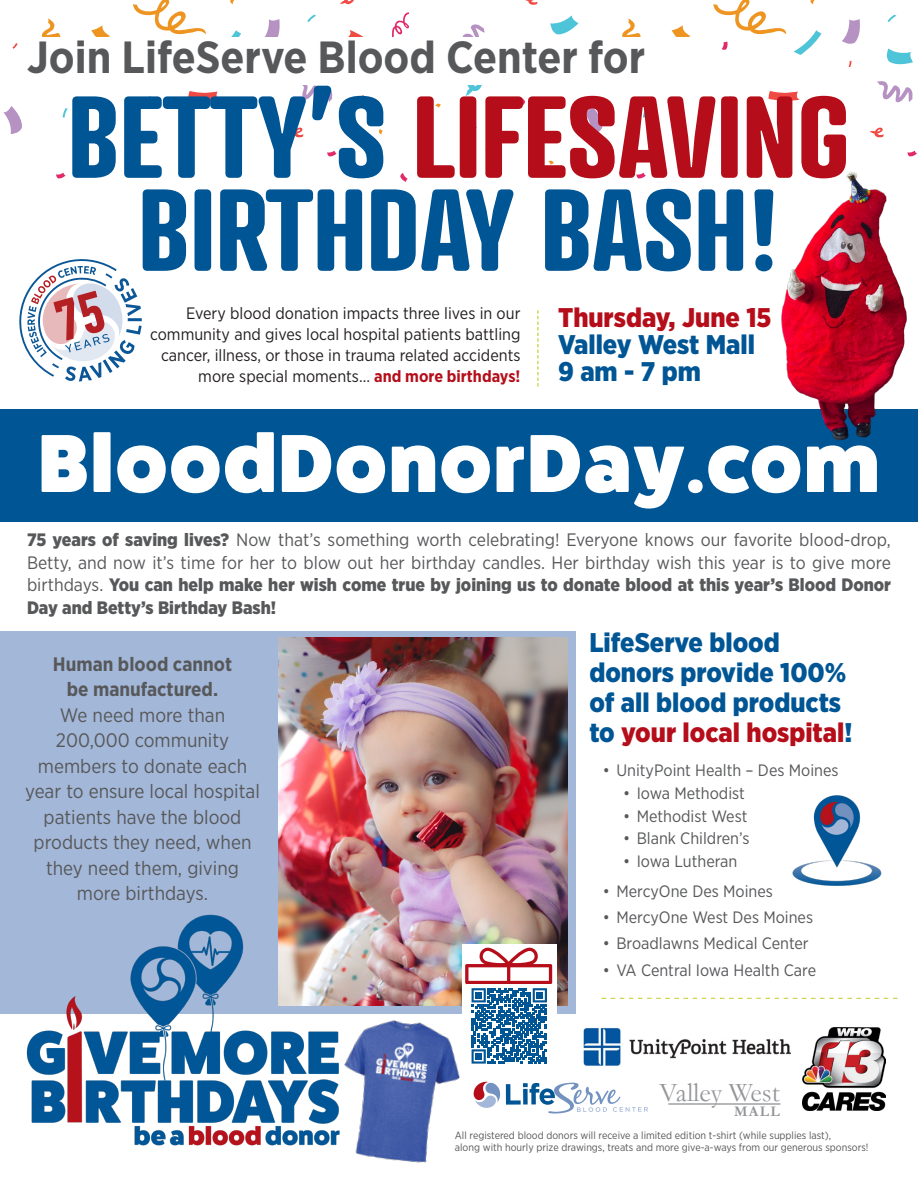
<style>
.page{position:relative;width:918px;height:1188px;background:#fff}
.page>*{position:absolute;margin:0;border:0;box-sizing:border-box;transform-origin:0 0}
.t1{font:700 112.5px "Atrament";color:#b50e1a}
.t2{font:700 112.5px "Atrament";color:#005595}
.t3{font:800 82.5px "Fat Frank";letter-spacing:.025em;color:#fff}
.t4{font:700 45px "Gotham Narrow";color:#57585a}
.t5{font:27.15px "Garamond";color:#939598}
.t6{font:900 27px/30px "Gotham Narrow";color:#005595}
.t7{font:900 27px "Gotham Narrow";color:#b50e1a}
.t8{font:19.5px/25.5px "Gotham Narrow";color:#57585a;text-align:center}
.t9{font:18px/22.5px "Gotham Narrow";color:#57585a;text-align:justify}
.t10{font:16.5px "Gotham Narrow";color:#57585a}
.t11{font:16.5px/21px "Gotham Narrow";color:#231f20;text-align:right}
.t12{font:700 14.7px "Garamond";color:#939598}
.t13{font:10.5px/12px "Gotham Narrow";color:#57585a}
.s1{color:#005595}
.s2{font-weight:700;color:#b50e1a}
.s3{font-weight:900}
.s4{font-weight:700}
.s5{color:#b50e1a}
</style>
<div class="page">
<div style="left:0;top:631px;width:576px;height:382px;background:#a3b7d8"></div>
<div style="left:0;top:409px;width:918px;height:112px;background:#005595"></div>
<svg style="left:550px;top:15px;width:29px;height:20px"></svg>
<svg style="left:722px;top:41px;width:6px;height:9px"></svg>
<svg style="left:525px;top:0;width:12px;height:5px"></svg>
<svg style="left:870px;top:127px;width:14px;height:11px"></svg>
<svg style="left:794px;top:30px;width:27px;height:25px"></svg>
<svg style="left:768px;top:91px;width:32px;height:10px"></svg>
<svg style="left:672px;top:25px;width:19px;height:12px"></svg>
<svg style="left:713px;top:0;width:74px;height:35px"></svg>
<svg style="left:622px;top:18px;width:19px;height:19px"></svg>
<svg style="left:517px;top:97px;width:8px;height:8px"></svg>
<svg style="left:636px;top:173px;width:10px;height:6px"></svg>
<svg style="left:907px;top:151px;width:10px;height:6px"></svg>
<svg style="left:535px;top:132px;width:5px;height:9px"></svg>
<svg style="left:643px;top:108px;width:5px;height:10px"></svg>
<svg style="left:465px;top:85px;width:17px;height:11px"></svg>
<svg style="left:810px;top:0;width:5px;height:4px"></svg>
<svg style="left:472px;top:126px;width:5px;height:6px"></svg>
<svg style="left:821px;top:99px;width:4px;height:5px"></svg>
<svg style="left:877px;top:81px;width:36px;height:22px"></svg>
<svg style="left:886px;top:49px;width:27px;height:16px"></svg>
<svg style="left:842px;top:19px;width:18px;height:25px"></svg>
<svg style="left:584px;top:106px;width:19px;height:28px"></svg>
<svg style="left:485px;top:146px;width:9px;height:7px"></svg>
<svg style="left:888px;top:15px;width:8px;height:7px"></svg>
<svg style="left:723px;top:96px;width:9px;height:8px"></svg>
<svg style="left:849px;top:61px;width:3px;height:6px"></svg>
<svg style="left:548px;top:161px;width:6px;height:4px"></svg>
<svg style="left:400px;top:173px;width:8px;height:9px"></svg>
<svg style="left:290px;top:127px;width:13px;height:11px"></svg>
<svg style="left:231px;top:30px;width:10px;height:7px"></svg>
<svg style="left:188px;top:91px;width:32px;height:10px"></svg>
<svg style="left:91px;top:25px;width:19px;height:12px"></svg>
<svg style="left:133px;top:0;width:73px;height:35px"></svg>
<svg style="left:392px;top:12px;width:18px;height:25px"></svg>
<svg style="left:41px;top:18px;width:20px;height:19px"></svg>
<svg style="left:56px;top:173px;width:10px;height:6px"></svg>
<svg style="left:327px;top:151px;width:10px;height:6px"></svg>
<svg style="left:63px;top:108px;width:5px;height:10px"></svg>
<svg style="left:435px;top:103px;width:6px;height:5px"></svg>
<svg style="left:462px;top:24px;width:23px;height:13px"></svg>
<svg style="left:230px;top:0;width:4px;height:4px"></svg>
<svg style="left:379px;top:129px;width:4px;height:6px"></svg>
<svg style="left:348px;top:30px;width:16px;height:7px"></svg>
<svg style="left:12px;top:43px;width:6px;height:6px"></svg>
<svg style="left:240px;top:99px;width:5px;height:5px"></svg>
<svg style="left:302px;top:85px;width:30px;height:18px"></svg>
<svg style="left:265px;top:19px;width:15px;height:18px"></svg>
<svg style="left:3px;top:106px;width:19px;height:28px"></svg>
<svg style="left:307px;top:15px;width:9px;height:7px"></svg>
<svg style="left:143px;top:96px;width:9px;height:8px"></svg>
<svg style="left:361px;top:95px;width:3px;height:7px"></svg>
<svg style="left:340px;top:0;width:14px;height:5px"></svg>
<svg style="left:474px;top:1082px;width:174px;height:32px"></svg>
<img style="left:781px;top:172px;width:126px;height:268px">
<img style="left:583px;top:1028px;width:208px;height:38px">
<hr style="left:668px;top:1103px;width:113px;height:2px;background:#939598">
<img style="left:803px;top:1028px;width:82px;height:83px">
<svg style="left:602px;top:998px;width:295px;height:1px"></svg>
<img style="left:351px;top:1013px;width:111px;height:150px">
<svg style="left:537px;top:310px;width:1px;height:77px"></svg>
<img style="left:278px;top:637px;width:289px;height:368px">
<svg style="left:19px;top:259px;width:123px;height:123px"></svg>
<img style="left:792px;top:795px;width:89px;height:91px">
<div style="left:462px;top:944px;width:94px;height:126px;background:#fff"></div>
<svg style="left:465px;top:947px;width:87px;height:117px"></svg>
<div style="left:476px;top:1053px;width:6px;height:7px;background:#005595"></div>
<img style="left:14px;top:911px;width:337px;height:235px">
<p class="t4" style="left:27px;top:29px;width:620px">Join LifeServe Blood Center for</p>
<p class="t1" style="left:68px;top:65px;width:784px"><span class="s1">BETTY’S</span> LIFESAVING</p>
<p class="t2" style="left:138px;top:158px;width:643px">BIRTHDAY BASH!</p>
<p class="t11" style="left:150px;top:303px;width:372px">Every blood donation impacts three lives in our community and gives local hospital patients battling cancer, illness, or those in trauma related accidents more special moments… <span class="s2">and more birthdays!</span></p>
<p class="t7" style="left:558px;top:299px;width:215px">Thursday, June 15</p>
<p class="t6" style="left:558px;top:329px;width:198px">Valley West Mall</p>
<p class="t6" style="left:558px;top:356px;width:144px">9 am - 7 pm</p>
<p class="t3" style="left:39px;top:417px;width:842px">BloodDonorDay.com</p>
<p class="t9" style="left:27px;top:528px;width:866px"><span class="s3">75 years of saving lives?</span> Now that’s something worth celebrating! Everyone knows our favorite blood-drop, Betty, and now it’s time for her to blow out her birthday candles. Her birthday wish this year is to give more birthdays. <span class="s3">You can help make her wish come true by joining us to donate blood at this year’s Blood Donor Day and Betty’s Birthday Bash!</span></p>
<p class="t8" style="left:25px;top:651px;width:236px"><span class="s4">Human blood cannot<br>be manufactured.<br></span>We need more than<br>200,000 community members to donate each year to ensure local hospital patients have the blood products they need, when they need them, giving more birthdays.</p>
<p class="t6" style="left:589px;top:627px;width:264px">LifeServe blood donors provide 100% of all blood products to <span class="s5">your local hospital</span>!</p>
<p class="t10" style="left:603px;top:760px;width:237px">• UnityPoint Health – Des Moines</p>
<p class="t10" style="left:623px;top:783px;width:123px">• Iowa Methodist</p>
<p class="t10" style="left:623px;top:806px;width:126px">• Methodist West</p>
<p class="t10" style="left:623px;top:828px;width:128px">• Blank Children’s</p>
<p class="t10" style="left:623px;top:851px;width:116px">• Iowa Lutheran</p>
<p class="t10" style="left:603px;top:881px;width:171px">• MercyOne Des Moines</p>
<p class="t10" style="left:603px;top:907px;width:212px">• MercyOne West Des Moines</p>
<p class="t10" style="left:603px;top:933px;width:207px">• Broadlawns Medical Center</p>
<p class="t10" style="left:603px;top:959px;width:215px">• VA Central Iowa Health Care</p>
<p class="t5" style="left:659px;top:1074px;width:122px">Valley West</p>
<p class="t12" style="left:734px;top:1101px;width:47px">MALL</p>
<p class="t13" style="left:455px;top:1130px;width:415px">All registered blood donors will receive a limited edition t-shirt (while supplies last),<br>along with hourly prize drawings, treats and more give-a-ways from our generous sponsors!</p>
</div>
